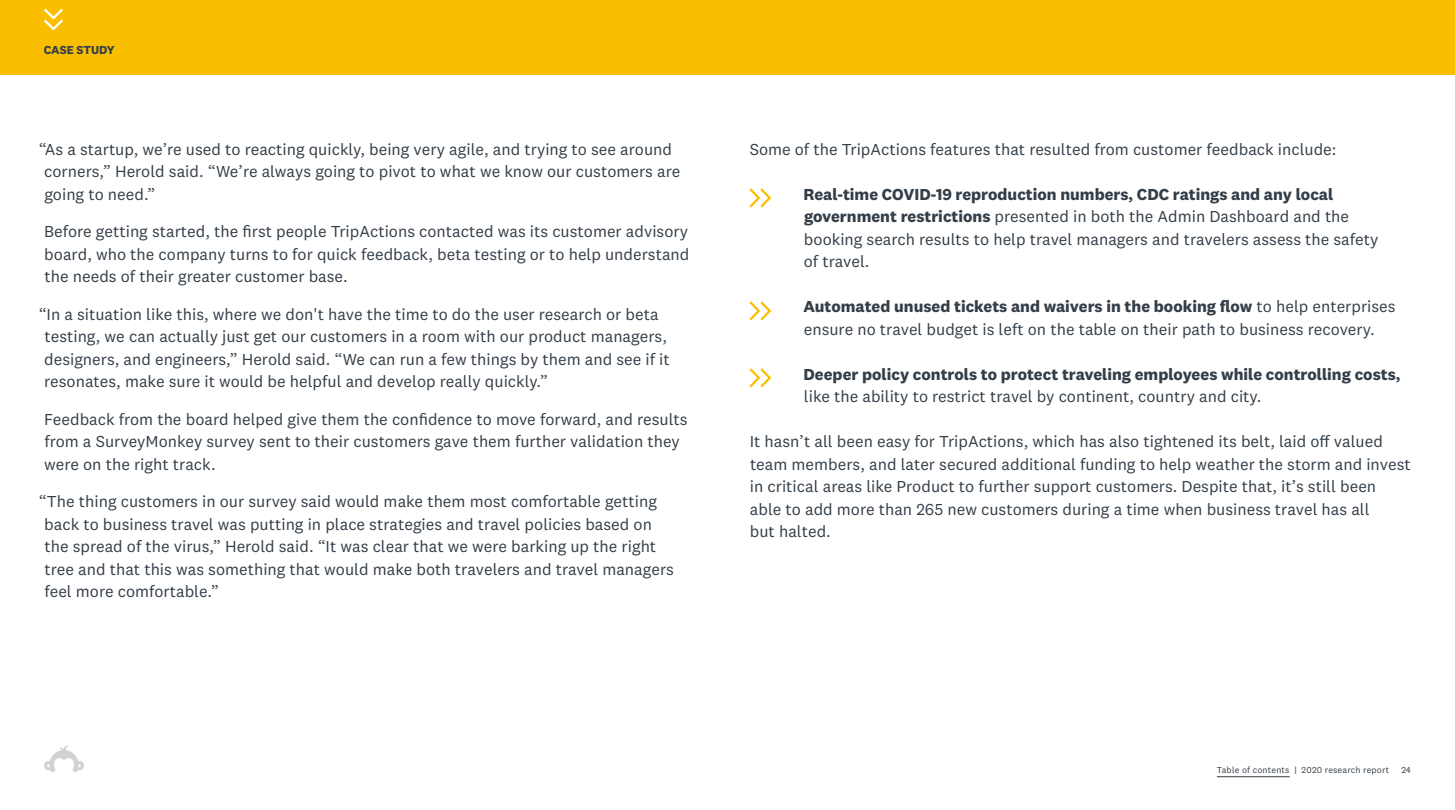
<style>
.page{position:relative;width:1455px;height:810px;background:#fff}
.page>*{position:absolute;margin:0;border:0;box-sizing:border-box;transform-origin:0 0}
.body_copy{font:16.5px/22.5px "National 2";color:#333e48}
.body_copy-2{font:700 16.5px/22.5px "National 2";color:#333e48}
.body_copy-3{font:700 12px "National 2";color:#333e48}
.t1{font:9px "National 2";letter-spacing:.02em;color:#333e48}
.s1{font-weight:700}
.s2{font-weight:400}
</style>
<div class="page">
<div style="left:0;top:0;width:1455px;height:74px;background:#f9be00"></div>
<svg style="left:44px;top:8px;width:19px;height:23px"></svg>
<svg style="left:749px;top:188px;width:23px;height:20px"></svg>
<svg style="left:749px;top:301px;width:23px;height:20px"></svg>
<svg style="left:749px;top:368px;width:23px;height:20px"></svg>
<hr style="left:1217px;top:776px;width:73px;height:1px;background:#333e48">
<svg style="left:44px;top:745px;width:40px;height:28px"></svg>
<p class="body_copy-3" style="left:44px;top:43px;width:72px">CASE STUDY</p>
<p class="body_copy" style="left:44px;top:138px;width:638px;text-indent:-6px">“As a startup, we’re used to reacting quickly, being very agile, and trying to see around corners,” Herold said. “We’re always going to pivot to what we know our customers are going to need.”</p>
<p class="body_copy" style="left:44px;top:220px;width:647px;text-align:justify">Before getting started, the first people TripActions contacted was its customer advisory board, who the company turns to for quick feedback, beta testing or to help understand the needs of their greater customer base.</p>
<p class="body_copy" style="left:44px;top:303px;width:627px;text-indent:-6px">“In a situation like this, where we don't have the time to do the user research or beta testing, we can actually just get our customers in a room with our product managers, designers, and engineers,” Herold said. “We can run a few things by them and see if it resonates, make sure it would be helpful and develop really quickly.”</p>
<p class="body_copy" style="left:44px;top:408px;width:645px">Feedback from the board helped give them the confidence to move forward, and results from a SurveyMonkey survey sent to their customers gave them further validation they were on the right track.</p>
<p class="body_copy" style="left:44px;top:490px;width:631px;text-indent:-6px">“The thing customers in our survey said would make them most comfortable getting back to business travel was putting in place strategies and travel policies based on the spread of the virus,” Herold said. “It was clear that we were barking up the right tree and that this was something that would make both travelers and travel managers feel more comfortable.”</p>
<p class="body_copy" style="left:750px;top:138px;width:588px">Some of the TripActions features that resulted from customer feedback include:</p>
<p class="body_copy" style="left:803px;top:183px;width:577px"><span class="s1">Real-time COVID-19 reproduction numbers, CDC ratings and any local government restrictions</span> presented in both the Admin Dashboard and the booking search results to help travel managers and travelers assess the safety of travel.</p>
<p class="body_copy" style="left:803px;top:295px;width:594px"><span class="s1">Automated unused tickets and waivers in the booking flow</span> to help enterprises ensure no travel budget is left on the table on their path to business recovery.</p>
<p class="body_copy-2" style="left:803px;top:363px;width:599px">Deeper policy controls to protect traveling employees while controlling costs, <span class="s2">like the ability to restrict travel by continent, country and city.</span></p>
<p class="body_copy" style="left:750px;top:430px;width:663px">It hasn’t all been easy for TripActions, which has also tightened its belt, laid off valued team members, and later secured additional funding to help weather the storm and invest in critical areas like Product to further support customers. Despite that, it’s still been able to add more than 265 new customers during a time when business travel has all<br>but halted.</p>
<p class="t1" style="left:1217px;top:765px;width:174px">Table of contents | 2020 research report</p>
<p class="t1" style="left:1401px;top:765px;width:11px">24</p>
</div>
